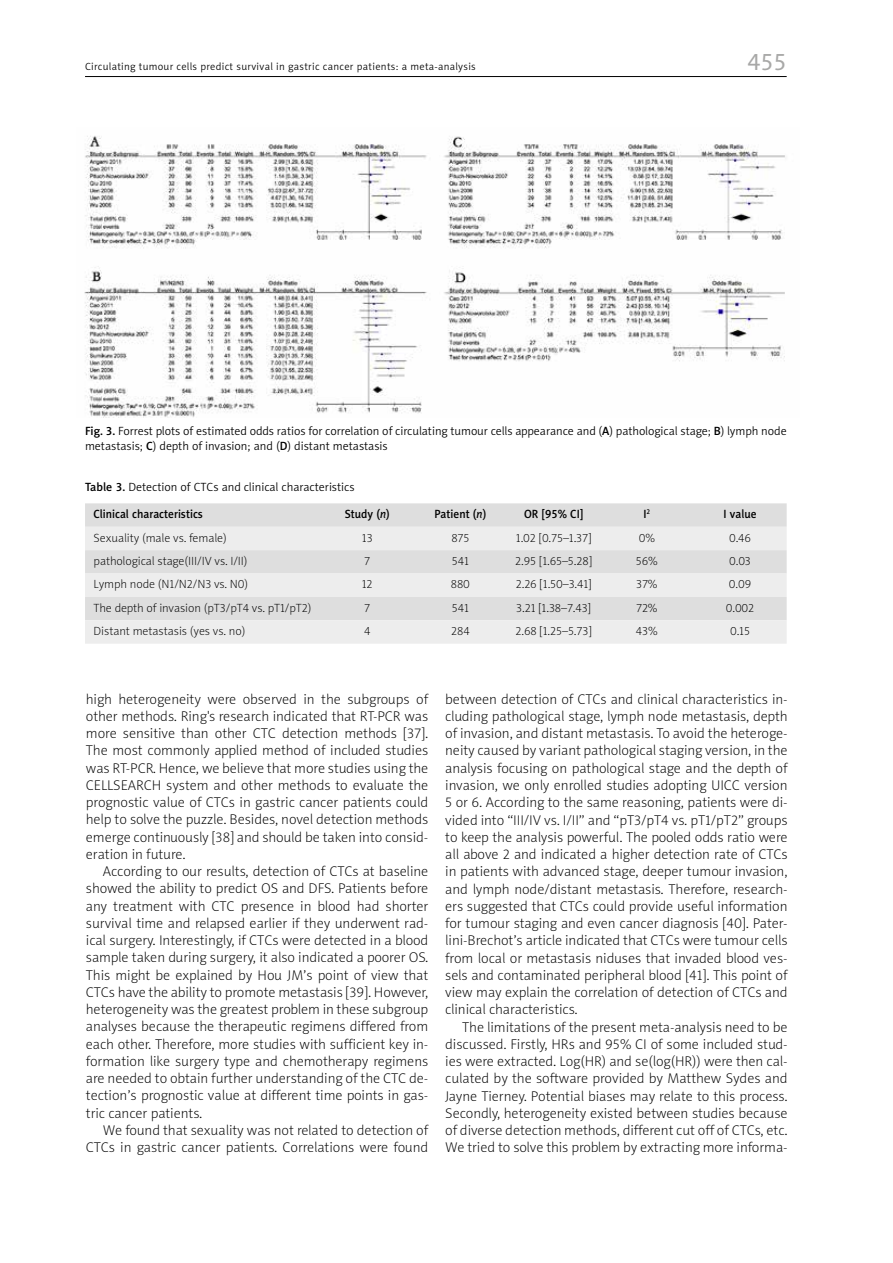
<style>
.page{position:relative;width:893px;height:1263px;background:#fff}
.page>*{position:absolute;margin:0;border:0;box-sizing:border-box;transform-origin:0 0}
.t1{font:24px "Naomi Sans EFN";color:#a8a8a7}
.t2{font:14.25px/17.2px "Naomi Sans EFN Thin";color:#000;text-align:justify}
.t3{font:12px "Naomi Sans EFN Thin";color:#000}
.t4{font:12px/15px "Naomi Sans EFN Light";color:#000}
.t5{font:12px "Naomi Sans EFN Medium";color:#000;scale:.95 1}
.t6{font:10.5px "Naomi Sans EFN Light";letter-spacing:.03em;color:#000}
.s1{font-family:"Naomi Sans EFN Medium"}
.s2{font-style:italic}
</style>
<div class="page">
<hr style="left:85px;top:76px;width:702px;height:1px;background:#000">
<img style="left:84px;top:136px;width:701px;height:282px">
<div style="left:85px;top:503px;width:702px;height:24px;background:#dedede"></div>
<svg style="left:85px;top:527px;width:702px;height:117px;background:#e7e7e7"></svg>
<p class="t6" style="left:85px;top:61px;width:392px">Circulating tumour cells predict survival in gastric cancer patients: a meta-analysis</p>
<h1 class="t1" style="left:747px;top:47px;width:41px">455</h1>
<p class="t4" style="left:85px;top:423px;width:703px"><span class="s1">Fig. 3.</span> Forrest plots of estimated odds ratios for correlation of circulating tumour cells appearance and (<span class="s1">A</span>) pathological stage; <span class="s1">B</span>) lymph node metastasis; <span class="s1">C</span>) depth of invasion; and (<span class="s1">D</span>) distant metastasis</p>
<p class="t4" style="left:85px;top:479px;width:271px"><span class="s1">Table 3.</span> Detection of CTCs and clinical characteristics</p>
<p class="t5" style="left:94px;top:507px;width:117px">Clinical characteristics</p>
<p class="t5" style="left:345px;top:507px;width:49px">Study (<span class="s2">n</span>)</p>
<p class="t5" style="left:434px;top:507px;width:56px">Patient (<span class="s2">n</span>)</p>
<p class="t5" style="left:524px;top:507px;width:64px">OR [95% CI]</p>
<p class="t5" style="left:643px;top:507px;width:9px">I<sup>2</sup></p>
<p class="t5" style="left:723px;top:507px;width:36px">I value</p>
<p class="t3" style="left:94px;top:531px;width:135px">Sexuality (male vs. female)</p>
<p class="t3" style="left:362px;top:531px;width:12px">13</p>
<p class="t3" style="left:451px;top:531px;width:20px">875</p>
<p class="t3" style="left:516px;top:531px;width:77px">1.02 [0.75–1.37]</p>
<p class="t3" style="left:639px;top:531px;width:18px">0%</p>
<p class="t3" style="left:729px;top:531px;width:23px">0.46</p>
<p class="t3" style="left:94px;top:554px;width:156px">pathological stage(III/IV vs. I/II)</p>
<p class="t3" style="left:364px;top:554px;width:7px">7</p>
<p class="t3" style="left:452px;top:554px;width:18px">541</p>
<p class="t3" style="left:515px;top:554px;width:78px">2.95 [1.65–5.28]</p>
<p class="t3" style="left:636px;top:554px;width:23px">56%</p>
<p class="t3" style="left:729px;top:554px;width:23px">0.03</p>
<p class="t3" style="left:94px;top:578px;width:156px">Lymph node (N1/N2/N3 vs. N0)</p>
<p class="t3" style="left:362px;top:578px;width:12px">12</p>
<p class="t3" style="left:451px;top:578px;width:20px">880</p>
<p class="t3" style="left:516px;top:578px;width:77px">2.26 [1.50–3.41]</p>
<p class="t3" style="left:636px;top:578px;width:23px">37%</p>
<p class="t3" style="left:729px;top:578px;width:24px">0.09</p>
<p class="t3" style="left:94px;top:601px;width:219px">The depth of invasion (pT3/pT4 vs. pT1/pT2)</p>
<p class="t3" style="left:364px;top:601px;width:7px">7</p>
<p class="t3" style="left:452px;top:601px;width:18px">541</p>
<p class="t3" style="left:516px;top:601px;width:76px">3.21 [1.38–7.43]</p>
<p class="t3" style="left:636px;top:601px;width:23px">72%</p>
<p class="t3" style="left:726px;top:601px;width:30px">0.002</p>
<p class="t3" style="left:94px;top:624px;width:153px">Distant metastasis (yes vs. no)</p>
<p class="t3" style="left:364px;top:624px;width:8px">4</p>
<p class="t3" style="left:451px;top:624px;width:20px">284</p>
<p class="t3" style="left:515px;top:624px;width:78px">2.68 [1.25–5.73]</p>
<p class="t3" style="left:636px;top:624px;width:23px">43%</p>
<p class="t3" style="left:730px;top:624px;width:21px">0.15</p>
<p class="t2" style="left:86px;top:690px;width:344px">high heterogeneity were observed in the subgroups of other methods. Ring's research indicated that RT-PCR was more sensitive than other CTC detection methods [37].<br>The most commonly applied method of included studies was RT-PCR. Hence, we believe that more studies using the CELLSEARCH system and other methods to evaluate the prognostic value of CTCs in gastric cancer patients could help to solve the puzzle. Besides, novel detection methods emerge continuously [38] and should be taken into consid&shy;eration in future.</p>
<p class="t2" style="left:86px;top:863px;width:344px;text-indent:17px">According to our results, detection of CTCs at baseline showed the ability to predict OS and DFS. Patients before any treatment with CTC presence in blood had shorter survival time and relapsed earlier if they underwent rad&shy;ical surgery. Interestingly, if CTCs were detected in a blood sample taken during surgery, it also indicated a poorer OS.<br>This might be explained by Hou JM’s point of view that CTCs have the ability to promote metastasis [39]. However, heterogeneity was the greatest problem in these subgroup analyses because the therapeutic regimens differed from each other. Therefore, more studies with sufficient key in&shy;formation like surgery type and chemotherapy regimens are needed to obtain further understanding of the CTC de&shy;tection’s prognostic value at different time points in gas&shy;tric cancer patients.</p>
<p class="t2" style="left:86px;top:1122px;width:344px;text-align:right">We found that sexuality was not related to detection of<br>CTCs in gastric cancer patients. Correlations were found</p>
<p class="t2" style="left:445px;top:690px;width:344px">between detection of CTCs and clinical characteristics in&shy;cluding pathological stage, lymph node metastasis, depth of invasion, and distant metastasis. To avoid the heteroge&shy;neity caused by variant pathological staging version, in the analysis focusing on pathological stage and the depth of invasion, we only enrolled studies adopting UICC version 5 or 6. According to the same reasoning, patients were di&shy;vided into “III/IV vs. I/II” and “pT3/pT4 vs. pT1/pT2” groups to keep the analysis powerful. The pooled odds ratio were all above 2 and indicated a higher detection rate of CTCs in patients with advanced stage, deeper tumour invasion, and lymph node/distant metastasis. Therefore, research&shy;ers suggested that CTCs could provide useful information for tumour staging and even cancer diagnosis [40]. Pater&shy;lini-Brechot’s article indicated that CTCs were tumour cells from local or metastasis niduses that invaded blood ves&shy;sels and contaminated peripheral blood [41]. This point of view may explain the correlation of detection of CTCs and clinical characteristics.</p>
<p class="t2" style="left:445px;top:1018px;width:344px;text-indent:17px">The limitations of the present meta-analysis need to be discussed. Firstly, HRs and 95% CI of some included stud&shy;ies were extracted. Log(HR) and se(log(HR)) were then cal&shy;culated by the software provided by Matthew Sydes and Jayne Tierney. Potential biases may relate to this process.<br>Secondly, heterogeneity existed between studies because of diverse detection methods, different cut off of CTCs, etc.<br>We tried to solve this problem by extracting more informa-</p>
</div>
